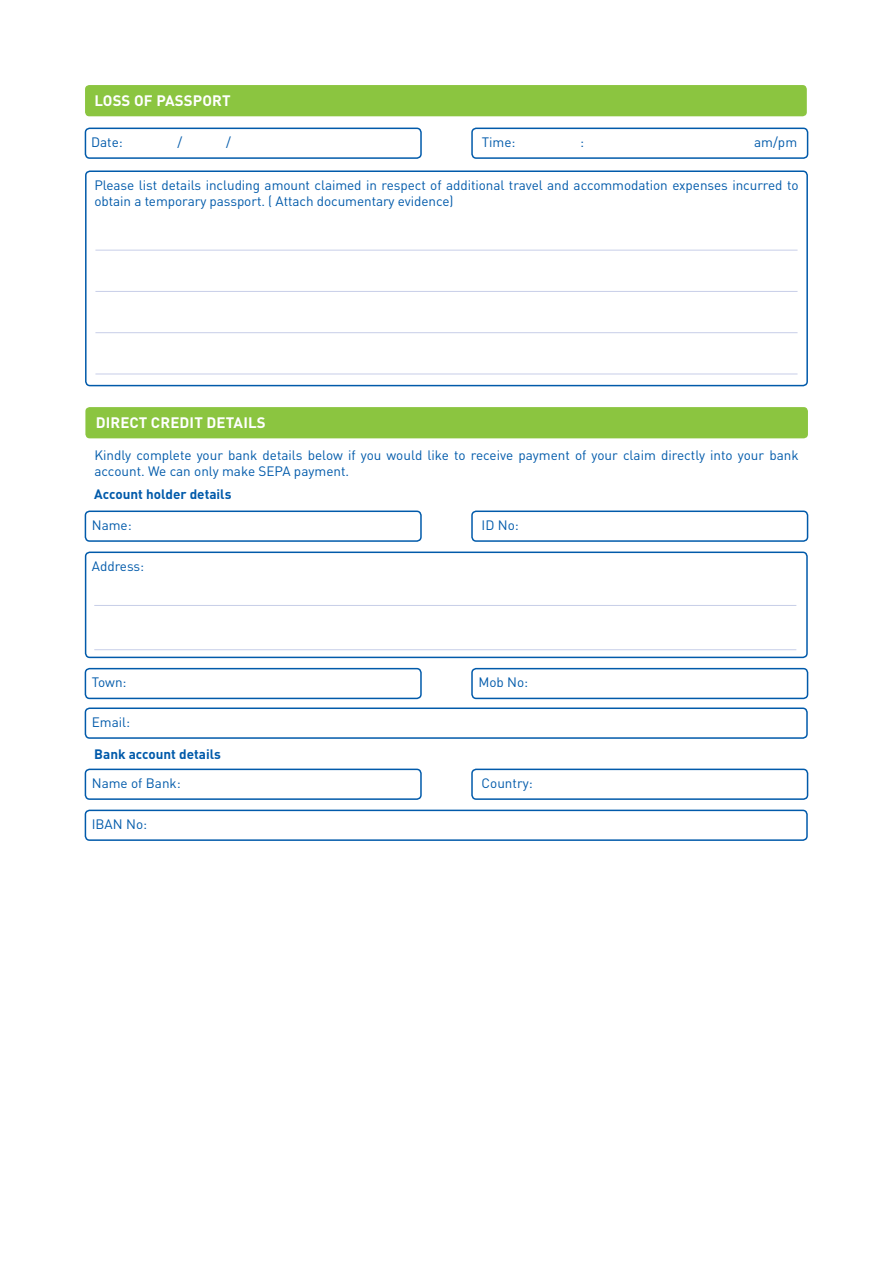
<style>
.page{position:relative;width:893px;height:1263px;background:#fff}
.page>*{position:absolute;margin:0;border:0;box-sizing:border-box;transform-origin:0 0}
.t1{font:700 15px "DIN Pro";letter-spacing:.01em;color:#fff}
.t2{font:13.5px/16.2px "DIN Pro";letter-spacing:-.005em;color:#015aaa}
.t3{font:700 13.5px "DIN Pro";color:#015aaa}
</style>
<div class="page">
<div style="left:85px;top:85px;width:722px;height:31px;background:#8bc540;border-radius:4px"></div>
<div style="left:85px;top:170px;width:723px;height:216px;border:2px solid #015aaa;border-radius:4px"></div>
<hr style="left:95px;top:250px;width:702px;height:1px;background:#c7cee8">
<hr style="left:95px;top:332px;width:702px;height:1px;background:#c7cee8">
<hr style="left:95px;top:374px;width:702px;height:1px;background:#c7cee8">
<hr style="left:95px;top:291px;width:702px;height:1px;background:#c7cee8">
<div style="left:471px;top:128px;width:337px;height:31px;border:2px solid #015aaa;border-radius:4px"></div>
<div style="left:85px;top:128px;width:337px;height:31px;border:2px solid #015aaa;border-radius:4px"></div>
<div style="left:471px;top:510px;width:337px;height:32px;border:2px solid #015aaa;border-radius:4px"></div>
<div style="left:471px;top:769px;width:337px;height:31px;border:2px solid #015aaa;border-radius:4px"></div>
<div style="left:85px;top:510px;width:337px;height:32px;border:2px solid #015aaa;border-radius:4px"></div>
<div style="left:85px;top:769px;width:337px;height:31px;border:2px solid #015aaa;border-radius:4px"></div>
<div style="left:85px;top:668px;width:337px;height:31px;border:2px solid #015aaa;border-radius:4px"></div>
<div style="left:471px;top:668px;width:337px;height:31px;border:2px solid #015aaa;border-radius:4px"></div>
<div style="left:85px;top:810px;width:723px;height:31px;border:2px solid #015aaa;border-radius:4px"></div>
<div style="left:85px;top:707px;width:723px;height:32px;border:2px solid #015aaa;border-radius:4px"></div>
<div style="left:85px;top:407px;width:723px;height:31px;background:#8bc540;border-radius:4px"></div>
<div style="left:85px;top:551px;width:723px;height:107px;border:2px solid #015aaa;border-radius:4px"></div>
<hr style="left:94px;top:605px;width:702px;height:1px;background:#c7cee8">
<hr style="left:94px;top:649px;width:702px;height:1px;background:#c7cee8">
<p class="t1" style="left:95px;top:90px;width:138px">LOSS OF PASSPORT</p>
<p class="t2" style="left:91px;top:134px;width:33px">Date:</p>
<p class="t2" style="left:178px;top:134px;width:6px">/</p>
<p class="t2" style="left:226px;top:134px;width:6px">/</p>
<p class="t2" style="left:482px;top:134px;width:35px">Time:</p>
<p class="t2" style="left:580px;top:134px;width:6px">:</p>
<p class="t2" style="left:754px;top:134px;width:44px">am/pm</p>
<p class="t2" style="left:94px;top:177px;width:705px">Please list details including amount claimed in respect of additional travel and accommodation expenses incurred to obtain a temporary passport. ( Attach documentary evidence)</p>
<p class="t1" style="left:96px;top:412px;width:172px">DIRECT CREDIT DETAILS</p>
<p class="t2" style="left:94px;top:446px;width:706px">Kindly complete your bank details below if you would like to receive payment of your claim directly into your bank account. We can only make SEPA payment.</p>
<p class="t3" style="left:94px;top:485px;width:139px">Account holder details</p>
<p class="t2" style="left:92px;top:517px;width:42px">Name:</p>
<p class="t2" style="left:92px;top:558px;width:54px">Address:</p>
<p class="t2" style="left:482px;top:517px;width:39px">ID No:</p>
<p class="t2" style="left:92px;top:674px;width:36px">Town:</p>
<p class="t2" style="left:478px;top:674px;width:51px">Mob No:</p>
<p class="t2" style="left:92px;top:713px;width:40px">Email:</p>
<p class="t3" style="left:94px;top:745px;width:128px">Bank account details</p>
<p class="t2" style="left:92px;top:775px;width:91px">Name of Bank:</p>
<p class="t2" style="left:92px;top:816px;width:57px">IBAN No:</p>
<p class="t2" style="left:482px;top:775px;width:53px">Country:</p>
</div>
